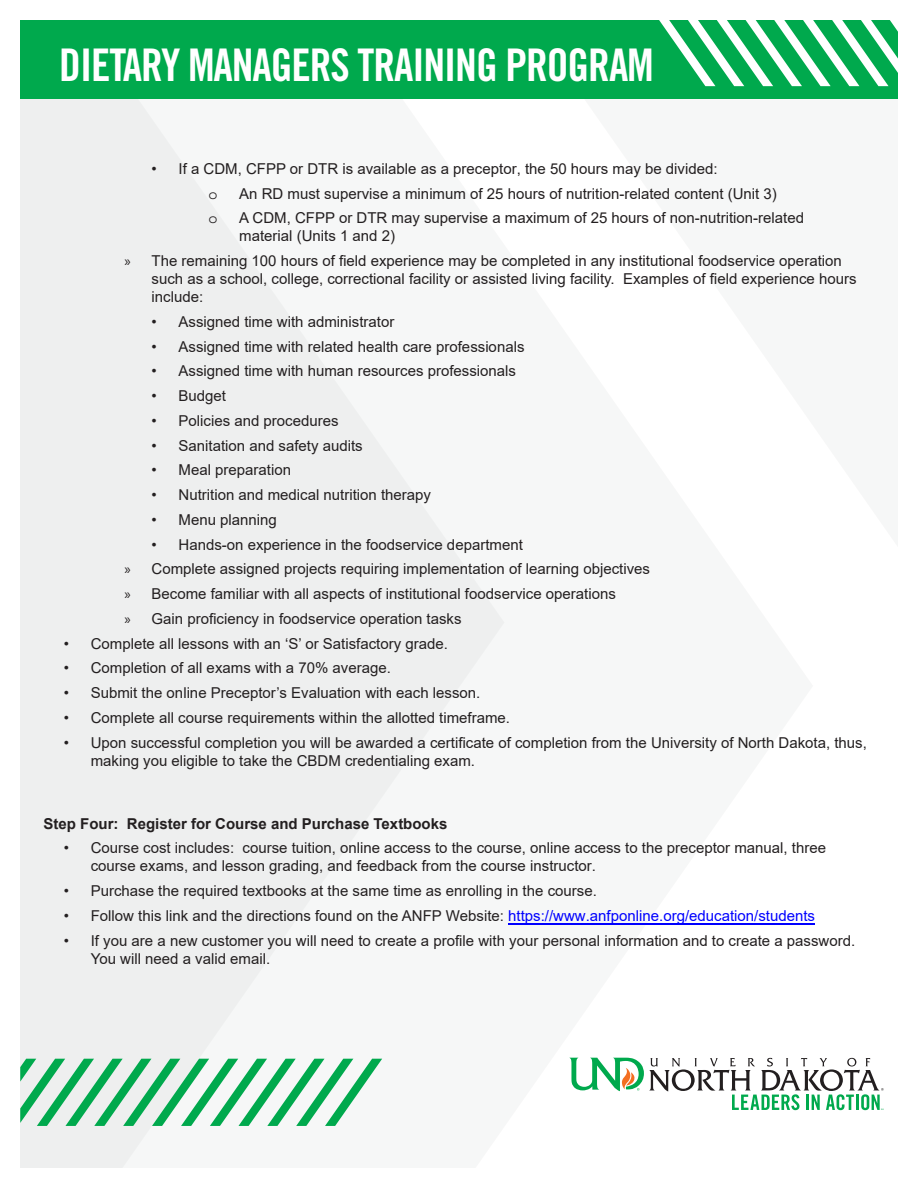
<style>
.page{position:relative;width:918px;height:1188px;background:#fff}
.page>*{position:absolute;margin:0;border:0;box-sizing:border-box;transform-origin:0 0}
.t1{font:45px "Trade Gothic LT Pro Bd Cn 20";letter-spacing:-.025em;color:#fff}
.t2{font:15px/18px "Arial";color:#231f20}
.t3{font:700 15px "Arial";color:#231f20}
.t4{font:15px "Courier Std";color:#231f20}
.s1{font-family:"Myriad Pro"}
.s2{color:#00f}
</style>
<div class="page">
<div style="left:20px;top:99px;width:465px;height:1069px;background:#eeefef"></div>
<svg style="left:464px;top:99px;width:41px;height:552px;fill:#f6f7f7"></svg>
<svg style="left:20px;top:1059px;width:362px;height:67px"></svg>
<div style="left:20px;top:20px;width:878px;height:79px;background:#00a94d"></div>
<hr style="left:508px;top:923px;width:307px;height:1px;background:#00f">
<svg style="left:570px;top:1058px;width:314px;height:52px"></svg>
<svg style="left:659px;top:20px;width:239px;height:66px"></svg>
<h1 class="t1" style="left:59px;top:37px;width:596px">DIETARY MANAGERS TRAINING PROGRAM</h1>
<p class="t2" style="left:152px;top:160px;width:568px">• If a CDM, CFPP or DTR is available as a preceptor, the 50 hours may be divided:</p>
<p class="t4" style="left:209px;top:186px;width:10px">o</p>
<p class="t2" style="left:239px;top:184px;width:539px">An RD must supervise a minimum of 25 hours of nutrition-related content (Unit 3)</p>
<p class="t4" style="left:209px;top:211px;width:10px">o</p>
<p class="t2" style="left:239px;top:209px;width:566px">A CDM, CFPP or DTR may supervise a maximum of 25 hours of non-nutrition-related material (Units 1 and 2)</p>
<p class="t2" style="left:152px;top:252px;width:707px;text-indent:-27px"><span class="s1">»</span> The remaining 100 hours of field experience may be completed in any institutional foodservice operation such as a school, college, correctional facility or assisted living facility. Examples of field experience hours include:</p>
<p class="t2" style="left:152px;top:313px;width:244px">• Assigned time with administrator</p>
<p class="t2" style="left:152px;top:337px;width:374px">• Assigned time with related health care professionals</p>
<p class="t2" style="left:152px;top:362px;width:366px">• Assigned time with human resources professionals</p>
<p class="t2" style="left:152px;top:387px;width:76px">• Budget</p>
<p class="t2" style="left:152px;top:412px;width:189px">• Policies and procedures</p>
<p class="t2" style="left:152px;top:436px;width:213px">• Sanitation and safety audits</p>
<p class="t2" style="left:152px;top:461px;width:141px">• Meal preparation</p>
<p class="t2" style="left:152px;top:486px;width:281px">• Nutrition and medical nutrition therapy</p>
<p class="t2" style="left:152px;top:511px;width:127px">• Menu planning</p>
<p class="t2" style="left:125px;top:532px;width:527px;line-height:24.8px;text-indent:27px">• Hands-on experience in the foodservice department<br><span class="s1">»</span> Complete assigned projects requiring implementation of learning objectives <span class="s1">»</span> Become familiar with all aspects of institutional foodservice operations<br><span class="s1">»</span> Gain proficiency in foodservice operation tasks</p>
<p class="t2" style="left:64px;top:634px;width:386px">• Complete all lessons with an ‘S’ or Satisfactory grade.</p>
<p class="t2" style="left:64px;top:659px;width:329px">• Completion of all exams with a 70% average.</p>
<p class="t2" style="left:64px;top:684px;width:418px">• Submit the online Preceptor’s Evaluation with each lesson.</p>
<p class="t2" style="left:64px;top:709px;width:448px">• Complete all course requirements within the allotted timeframe.</p>
<p class="t2" style="left:91px;top:733px;width:778px;text-indent:-27px">• Upon successful completion you will be awarded a certificate of completion from the University of North Dakota, thus, making you eligible to take the CBDM credentialing exam.</p>
<p class="t3" style="left:44px;top:813px;width:405px">Step Four: Register for Course and Purchase Textbooks</p>
<p class="t2" style="left:91px;top:839px;width:737px;text-indent:-27px">• Course cost includes: course tuition, online access to the course, online access to the preceptor manual, three course exams, and lesson grading, and feedback from the course instructor.</p>
<p class="t2" style="left:64px;top:882px;width:535px">• Purchase the required textbooks at the same time as enrolling in the course.</p>
<p class="t2" style="left:64px;top:907px;width:753px">• Follow this link and the directions found on the ANFP Website: <span class="s2">https://www.anfponline.org/education/students</span></p>
<p class="t2" style="left:91px;top:931px;width:766px;text-indent:-27px">• If you are a new customer you will need to create a profile with your personal information and to create a password.<br>You will need a valid email.</p>
</div>
